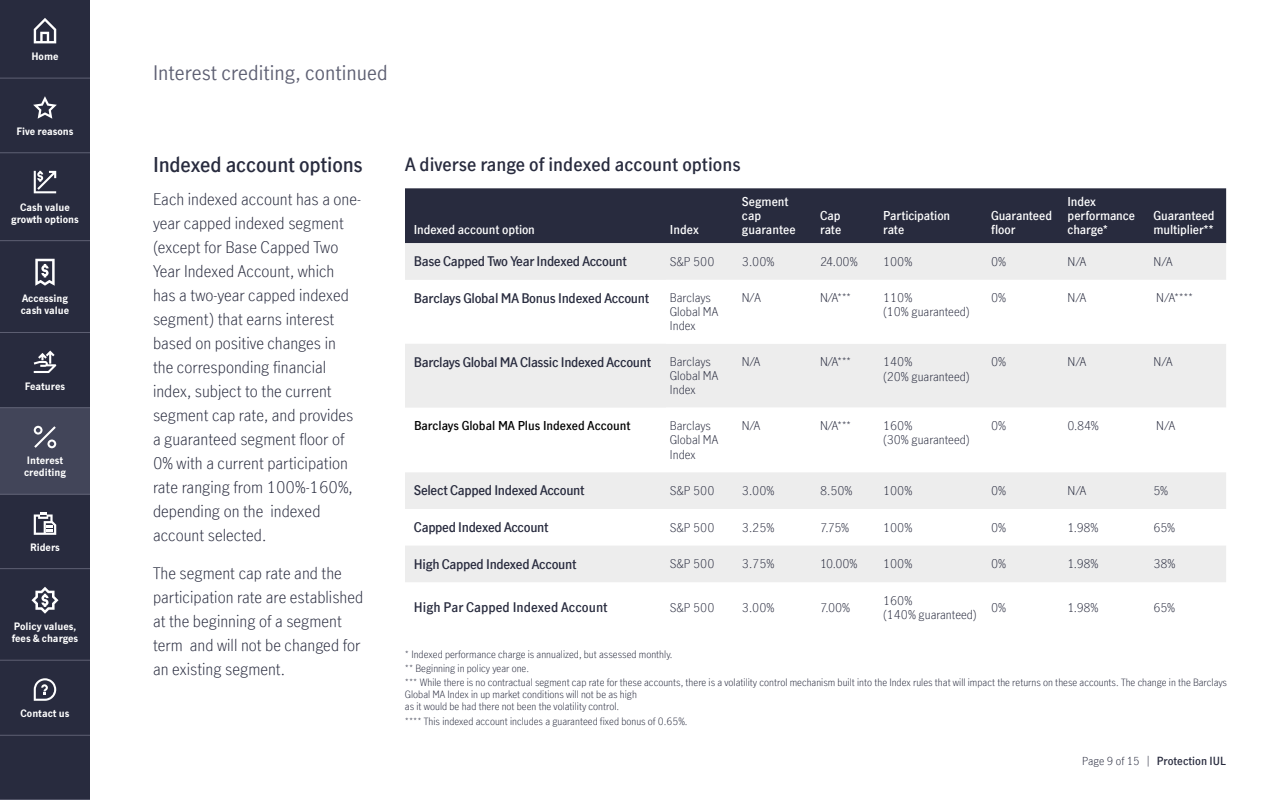
<style>
.page{position:relative;width:1280px;height:800px;background:#fff}
.page>*{position:absolute;margin:0;border:0;box-sizing:border-box;transform-origin:0 0}
.t1{font:20px "Manulife JH Sans Optimized";color:#5e6073}
.t2{font:600 20px "Manulife JH Sans Optimized";letter-spacing:-.01em;color:#282b3e}
.t3{font:600 18px "Manulife JH Sans Optimized";color:#282b3e}
.t4{font:300 16px/24px "Manulife JH Sans Optimized";color:#282b3e}
.t5{font:600 13px "Manulife JH Sans Optimized";letter-spacing:-.025em;color:#282b3e}
.t6{font:600 13px "Manulife JH Sans Optimized";color:#282b3e}
.t7{font:300 12px/14px "Manulife JH Sans Optimized";color:#282b3e}
.t8{font:600 12px/14px "Manulife JH Sans Optimized";letter-spacing:-.01em;color:#fff}
.t9{font:600 12px "Manulife JH Sans Optimized";color:#000}
.t10{font:600 11px "Manulife JH Sans Optimized";color:#282b3e}
.t11{font:300 10px/14.2px "Manulife JH Sans Optimized";color:#282b3e}
.t12{font:700 10px/12px "Manulife JH Sans Optimized";color:#fff}
.s1{font-weight:300}
</style>
<div class="page">
<div style="left:0;top:0;width:90px;height:800px;background:#282b3e"></div>
<div style="left:405px;top:188px;width:821px;height:55px;background:#282b3e"></div>
<svg style="left:405px;top:243px;width:821px;height:165px;fill:#ededed"></svg>
<svg style="left:666px;top:280px;width:560px;height:128px"></svg>
<svg style="left:405px;top:472px;width:821px;height:110px;fill:#ededed"></svg>
<div style="left:0;top:407px;width:90px;height:87px;background:#424559"></div>
<hr style="left:0;top:78px;width:90px;height:1px;background:#5e6073">
<hr style="left:0;top:153px;width:90px;height:1px;background:#5e6073">
<hr style="left:0;top:240px;width:90px;height:1px;background:#5e6073">
<hr style="left:0;top:332px;width:90px;height:1px;background:#5e6073">
<hr style="left:0;top:407px;width:90px;height:1px;background:#5e6073">
<hr style="left:0;top:494px;width:90px;height:1px;background:#5e6073">
<hr style="left:0;top:568px;width:90px;height:1px;background:#5e6073">
<hr style="left:0;top:660px;width:90px;height:1px;background:#5e6073">
<hr style="left:0;top:799px;width:90px;height:1px;background:#5e6073">
<svg style="left:34px;top:512px;width:22px;height:23px"></svg>
<svg style="left:34px;top:18px;width:22px;height:25px"></svg>
<svg style="left:33px;top:96px;width:24px;height:23px"></svg>
<svg style="left:34px;top:351px;width:22px;height:22px"></svg>
<svg style="left:34px;top:171px;width:22px;height:22px"></svg>
<svg style="left:35px;top:259px;width:20px;height:27px"></svg>
<svg style="left:34px;top:426px;width:22px;height:22px"></svg>
<svg style="left:34px;top:678px;width:22px;height:23px"></svg>
<svg style="left:31px;top:587px;width:28px;height:27px"></svg>
<hr style="left:0;top:735px;width:90px;height:1px;background:#5e6073">
<p class="t12" style="left:31px;top:50px;width:29px">Home</p>
<p class="t12" style="left:16px;top:125px;width:59px">Five reasons</p>
<p class="t12" style="left:11px;top:200px;width:69px;text-align:center">Cash value growth options</p>
<p class="t12" style="left:21px;top:292px;width:50px">Accessing cash value</p>
<p class="t12" style="left:25px;top:380px;width:42px">Features</p>
<p class="t12" style="left:24px;top:454px;width:43px">Interest crediting</p>
<p class="t12" style="left:30px;top:540px;width:31px">Riders</p>
<p class="t12" style="left:12px;top:620px;width:68px">Policy values, fees &amp; charges</p>
<p class="t12" style="left:21px;top:707px;width:50px">Contact us</p>
<p class="t1" style="left:153px;top:59px;width:236px">Interest crediting, continued</p>
<p class="t2" style="left:153px;top:151px;width:211px">Indexed account options</p>
<p class="t4" style="left:153px;top:187px;width:210px">Each indexed account has a one&shy;year capped indexed segment (except for Base Capped Two<br>Year Indexed Account, which has a two-year capped indexed segment) that earns interest based on positive changes in<br>the corresponding financial index, subject to the current segment cap rate, and provides a guaranteed segment floor of<br>0% with a current participation rate ranging from 100%-160%, depending on the indexed account selected.</p>
<p class="t4" style="left:153px;top:560px;width:212px">The segment cap rate and the participation rate are established at the beginning of a segment term and will not be changed for an existing segment.</p>
<p class="t3" style="left:405px;top:152px;width:337px">A diverse range of indexed account options</p>
<p class="t8" style="left:414px;top:222px;width:122px">Indexed account option</p>
<p class="t8" style="left:670px;top:222px;width:30px">Index</p>
<p class="t8" style="left:742px;top:194px;width:55px">Segment cap guarantee</p>
<p class="t8" style="left:820px;top:208px;width:23px">Cap rate</p>
<p class="t8" style="left:883px;top:208px;width:69px">Participation rate</p>
<p class="t8" style="left:991px;top:208px;width:62px">Guaranteed floor</p>
<p class="t8" style="left:1068px;top:194px;width:69px">Index performance charge*</p>
<p class="t8" style="left:1154px;top:208px;width:62px">Guaranteed multiplier**</p>
<p class="t5" style="left:414px;top:253px;width:214px">Base Capped Two Year Indexed Account</p>
<p class="t7" style="left:670px;top:254px;width:46px">S&amp;P 500</p>
<p class="t7" style="left:742px;top:254px;width:34px">3.00%</p>
<p class="t7" style="left:820px;top:254px;width:39px">24.00%</p>
<p class="t7" style="left:883px;top:254px;width:31px">100%</p>
<p class="t7" style="left:991px;top:254px;width:16px">0%</p>
<p class="t7" style="left:1068px;top:254px;width:20px">N/A</p>
<p class="t7" style="left:1154px;top:254px;width:20px">N/A</p>
<p class="t5" style="left:414px;top:289px;width:237px">Barclays Global MA Bonus Indexed Account</p>
<p class="t7" style="left:670px;top:290px;width:50px">Barclays<br>Global MA<br>Index</p>
<p class="t7" style="left:742px;top:290px;width:20px">N/A</p>
<p class="t7" style="left:820px;top:290px;width:33px">N/A***</p>
<p class="t7" style="left:883px;top:290px;width:88px">110%<br>(10% guaranteed)</p>
<p class="t7" style="left:991px;top:290px;width:16px">0%</p>
<p class="t7" style="left:1068px;top:290px;width:20px">N/A</p>
<p class="t7" style="left:1156px;top:290px;width:38px">N/A****</p>
<p class="t5" style="left:414px;top:353px;width:239px">Barclays Global MA Classic Indexed Account</p>
<p class="t7" style="left:670px;top:354px;width:50px">Barclays<br>Global MA<br>Index</p>
<p class="t7" style="left:742px;top:354px;width:20px">N/A</p>
<p class="t7" style="left:820px;top:354px;width:33px">N/A***</p>
<p class="t7" style="left:883px;top:354px;width:88px;line-height:14.4px">140%<br>(20% guaranteed)</p>
<p class="t7" style="left:991px;top:354px;width:17px">0%</p>
<p class="t7" style="left:1068px;top:354px;width:20px">N/A</p>
<p class="t7" style="left:1154px;top:354px;width:20px">N/A</p>
<p class="t9" style="left:414px;top:417px;width:218px">Barclays Global MA Plus Indexed Account</p>
<p class="t7" style="left:670px;top:418px;width:50px;line-height:14.4px">Barclays<br>Global MA<br>Index</p>
<p class="t7" style="left:742px;top:418px;width:20px">N/A</p>
<p class="t7" style="left:820px;top:418px;width:33px">N/A***</p>
<p class="t7" style="left:883px;top:418px;width:88px;line-height:14.4px">160%<br>(30% guaranteed)</p>
<p class="t7" style="left:991px;top:418px;width:16px">0%</p>
<p class="t7" style="left:1068px;top:418px;width:33px">0.84%</p>
<p class="t7" style="left:1156px;top:418px;width:20px">N/A</p>
<p class="t5" style="left:414px;top:482px;width:172px">Select Capped Indexed Account</p>
<p class="t7" style="left:670px;top:483px;width:46px">S&amp;P 500</p>
<p class="t7" style="left:742px;top:483px;width:34px">3.00%</p>
<p class="t7" style="left:820px;top:483px;width:34px">8.50%</p>
<p class="t7" style="left:883px;top:483px;width:31px">100%</p>
<p class="t7" style="left:991px;top:483px;width:17px">0%</p>
<p class="t7" style="left:1068px;top:483px;width:20px">N/A</p>
<p class="t7" style="left:1154px;top:483px;width:16px">5%</p>
<p class="t5" style="left:414px;top:518px;width:136px">Capped Indexed Account</p>
<p class="t7" style="left:670px;top:520px;width:46px">S&amp;P 500</p>
<p class="t7" style="left:742px;top:520px;width:34px">3.25%</p>
<p class="t7" style="left:820px;top:520px;width:30px">7.75%</p>
<p class="t7" style="left:883px;top:520px;width:31px">100%</p>
<p class="t7" style="left:991px;top:520px;width:16px">0%</p>
<p class="t7" style="left:1068px;top:520px;width:32px">1.98%</p>
<p class="t7" style="left:1154px;top:520px;width:23px">65%</p>
<p class="t5" style="left:414px;top:555px;width:164px">High Capped Indexed Account</p>
<p class="t7" style="left:670px;top:557px;width:46px">S&amp;P 500</p>
<p class="t7" style="left:742px;top:557px;width:34px">3.75%</p>
<p class="t7" style="left:820px;top:557px;width:39px">10.00%</p>
<p class="t7" style="left:883px;top:557px;width:31px">100%</p>
<p class="t7" style="left:991px;top:557px;width:16px">0%</p>
<p class="t7" style="left:1068px;top:557px;width:32px">1.98%</p>
<p class="t7" style="left:1154px;top:557px;width:23px">38%</p>
<p class="t6" style="left:414px;top:598px;width:195px">High Par Capped Indexed Account</p>
<p class="t7" style="left:670px;top:600px;width:46px">S&amp;P 500</p>
<p class="t7" style="left:742px;top:600px;width:34px">3.00%</p>
<p class="t7" style="left:820px;top:600px;width:32px">7.00%</p>
<p class="t7" style="left:883px;top:593px;width:95px">160%<br>(140% guaranteed)</p>
<p class="t7" style="left:991px;top:600px;width:16px">0%</p>
<p class="t7" style="left:1068px;top:600px;width:32px">1.98%</p>
<p class="t7" style="left:1154px;top:600px;width:23px">65%</p>
<p class="t11" style="left:405px;top:647px;width:824px">* Indexed performance charge is annualized, but assessed monthly.<br>** Beginning in policy year one.<br>*** While there is no contractual segment cap rate for these accounts, there is a volatility control mechanism built into the Index rules that will impact the returns on these accounts. The change in the Barclays</p>
<p class="t11" style="left:405px;top:688px;width:233px;line-height:12px">Global MA Index in up market conditions will not be as high as it would be had there not been the volatility control.</p>
<p class="t11" style="left:405px;top:713px;width:284px">**** This indexed account includes a guaranteed fixed bonus of 0.65%.</p>
<p class="t10" style="left:1082px;top:753px;width:145px"><span class="s1">Page 9 of 15 |</span> Protection IUL</p>
</div>
